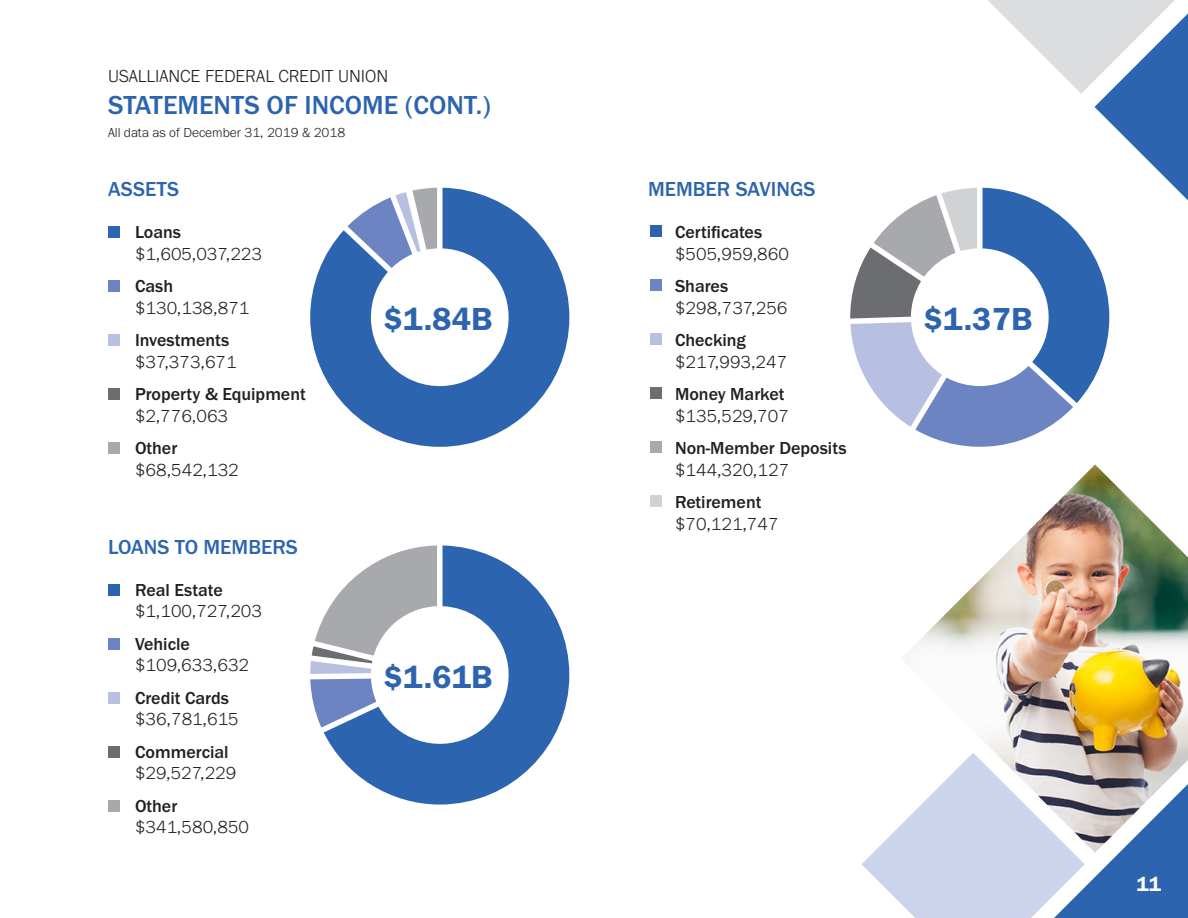
<style>
.page{position:relative;width:1188px;height:918px;background:#fff}
.page>*{position:absolute;margin:0;border:0;box-sizing:border-box;transform-origin:0 0}
.t1{font:33px "Franklin Gothic URW Dem";color:#2c64af}
.t2{font:500 27px "Franklin Gothic URW";color:#2c64af}
.t3{font:500 21px "Franklin Gothic URW";color:#2c64af}
.t4{font:21px "Franklin Gothic URW Dem";color:#fff}
.t5{font:300 18px/21.6px "Franklin Gothic URW";color:#231f20}
.t6{font:500 18px/21.6px "Franklin Gothic URW";color:#231f20}
.t7{font:300 13.5px "Franklin Gothic URW";color:#231f20}
.s1{font-weight:500}
.s2{font-weight:300}
</style>
<div class="page">
<svg style="left:310px;top:187px;width:260px;height:260px"></svg>
<div style="left:108px;top:226px;width:12px;height:12px;background:#2c64af"></div>
<div style="left:108px;top:280px;width:12px;height:12px;background:#6c84c1"></div>
<div style="left:108px;top:334px;width:12px;height:12px;background:#b7c0e0"></div>
<div style="left:108px;top:388px;width:12px;height:12px;background:#6c6d70"></div>
<div style="left:108px;top:442px;width:12px;height:12px;background:#a8a9ad"></div>
<svg style="left:310px;top:545px;width:260px;height:260px"></svg>
<div style="left:108px;top:584px;width:12px;height:12px;background:#2c64af"></div>
<div style="left:108px;top:638px;width:12px;height:12px;background:#6c84c1"></div>
<div style="left:108px;top:692px;width:12px;height:12px;background:#b7c0e0"></div>
<div style="left:108px;top:746px;width:12px;height:12px;background:#6c6d70"></div>
<div style="left:108px;top:800px;width:12px;height:12px;background:#a8a9ad"></div>
<svg style="left:988px;top:0;width:200px;height:201px"></svg>
<svg style="left:850px;top:182px;width:265px;height:265px"></svg>
<div style="left:650px;top:225px;width:12px;height:12px;background:#2c64af"></div>
<div style="left:650px;top:279px;width:12px;height:12px;background:#6c84c1"></div>
<div style="left:650px;top:333px;width:12px;height:12px;background:#b7c0e0"></div>
<div style="left:650px;top:387px;width:12px;height:12px;background:#6c6d70"></div>
<div style="left:650px;top:441px;width:12px;height:12px;background:#a8a9ad"></div>
<div style="left:650px;top:495px;width:12px;height:12px;background:#d1d2d4"></div>
<img style="left:916px;top:464px;width:272px;height:289px">
<svg style="left:862px;top:753px;width:326px;height:165px"></svg>
<h4 class="t5" style="left:108px;top:64px;width:282px">USALLIANCE FEDERAL CREDIT UNION</h4>
<h4 class="t2" style="left:108px;top:88px;width:384px">STATEMENTS OF INCOME (CONT.)</h4>
<h5 class="t7" style="left:108px;top:124px;width:239px">All data as of December 31, 2019 &amp; 2018</h5>
<h4 class="t3" style="left:108px;top:176px;width:73px">ASSETS</h4>
<p class="t5" style="left:135px;top:221px;width:129px"><span class="s1">Loans </span>$1,605,037,223</p>
<p class="t5" style="left:135px;top:275px;width:116px"><span class="s1">Cash </span>$130,138,871</p>
<p class="t6" style="left:135px;top:329px;width:103px">Investments <span class="s2">$37,373,671</span></p>
<p class="t6" style="left:135px;top:383px;width:172px">Property &amp; Equipment <span class="s2">$2,776,063</span></p>
<p class="t5" style="left:135px;top:437px;width:105px"><span class="s1">Other </span>$68,542,132</p>
<h4 class="t3" style="left:108px;top:534px;width:191px">LOANS TO MEMBERS</h4>
<p class="t5" style="left:135px;top:579px;width:129px"><span class="s1">Real Estate </span>$1,100,727,203</p>
<p class="t5" style="left:135px;top:633px;width:116px"><span class="s1">Vehicle </span>$109,633,632</p>
<p class="t6" style="left:135px;top:687px;width:105px">Credit Cards <span class="s2">$36,781,615</span></p>
<p class="t5" style="left:135px;top:741px;width:103px"><span class="s1">Commercial </span>$29,527,229</p>
<p class="t5" style="left:135px;top:795px;width:116px"><span class="s1">Other </span>$341,580,850</p>
<p class="t1" style="left:384px;top:299px;width:110px">$1.84B</p>
<p class="t1" style="left:384px;top:656px;width:110px">$1.61B</p>
<h4 class="t3" style="left:648px;top:176px;width:169px">MEMBER SAVINGS</h4>
<p class="t6" style="left:675px;top:221px;width:115px">Certificates <span class="s2">$505,959,860</span></p>
<p class="t5" style="left:675px;top:275px;width:114px"><span class="s1">Shares </span>$298,737,256</p>
<p class="t5" style="left:675px;top:329px;width:114px"><span class="s1">Checking </span>$217,993,247</p>
<p class="t5" style="left:675px;top:383px;width:115px"><span class="s1">Money Market </span>$135,529,707</p>
<p class="t6" style="left:675px;top:437px;width:173px">Non-Member Deposits <span class="s2">$144,320,127</span></p>
<p class="t5" style="left:675px;top:491px;width:105px"><span class="s1">Retirement </span>$70,121,747</p>
<p class="t1" style="left:924px;top:299px;width:110px">$1.37B</p>
<p class="t4" style="left:1136px;top:871px;width:26px">11</p>
</div>
